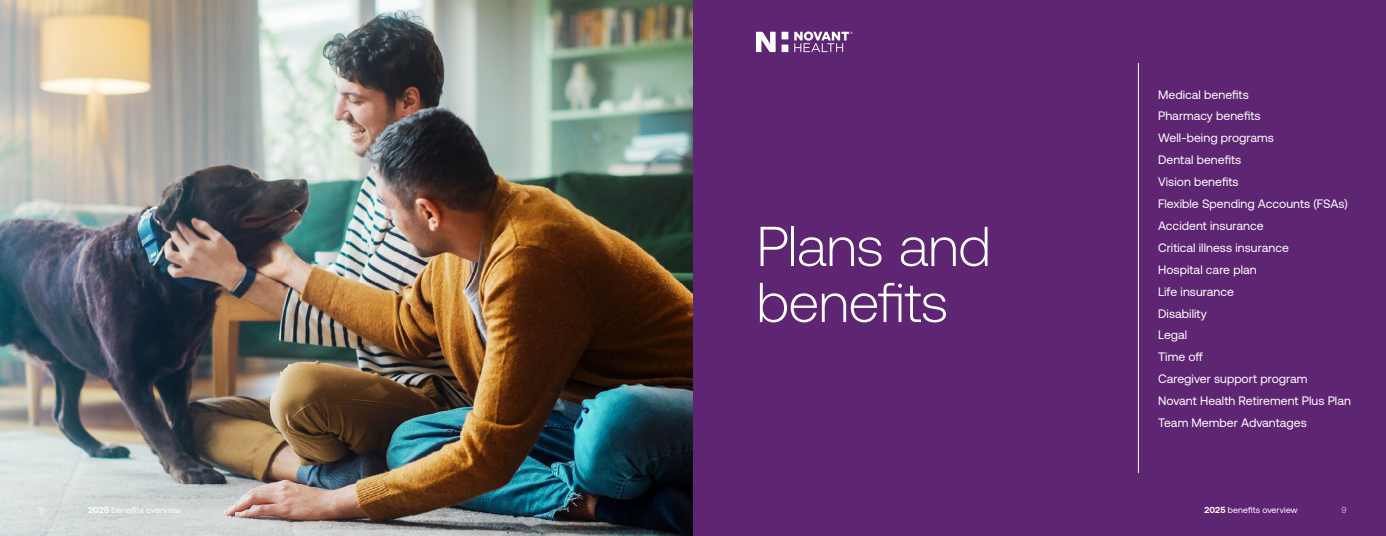
<style>
.page{position:relative;width:1386px;height:536px;background:#fff}
.page>*{position:absolute;margin:0;border:0;box-sizing:border-box;transform-origin:0 0}
.t1{font:300 56px/56px "Aeonik";letter-spacing:-.01em;color:#fff}
.t2{font:12.25px/21.9px "Aeonik";letter-spacing:.005em;color:#fff}
.t3{font:8.75px "Aeonik";letter-spacing:.01em;color:#fff}
.t4{font:300 8.75px "Aeonik";color:#fff}
.s1{font-weight:700}
</style>
<div class="page">
<img style="left:0;top:0;width:693px;height:536px">
<div style="left:693px;top:0;width:693px;height:536px;background:#5e2572"></div>
<svg style="left:756px;top:32px;width:20px;height:20px"></svg>
<svg style="left:782px;top:32px;width:6px;height:7px"></svg>
<svg style="left:782px;top:45px;width:6px;height:7px"></svg>
<svg style="left:794px;top:32px;width:59px;height:20px"></svg>
<hr style="left:1138px;top:63px;width:1px;height:409px;background:#fff">
<p class="t3" style="left:88px;top:504px;width:95px"><span class="s1">2025</span> benefits overview</p>
<h1 class="t1" style="left:757px;top:218px;width:236px">Plans and benefits</h1>
<p class="t2" style="left:1158px;top:83px;width:194px">Medical benefits<br>Pharmacy benefits<br>Well-being programs<br>Dental benefits<br>Vision benefits<br>Flexible Spending Accounts (FSAs)<br>Accident insurance<br>Critical illness insurance<br>Hospital care plan<br>Life insurance<br>Disability<br>Legal<br>Time off<br>Caregiver support program<br>Novant Health Retirement Plus Plan<br>Team Member Advantages</p>
<p class="t3" style="left:1205px;top:504px;width:95px"><span class="s1">2025</span> benefits overview</p>
<p class="t4" style="left:1342px;top:504px;width:7px">9</p>
</div>
